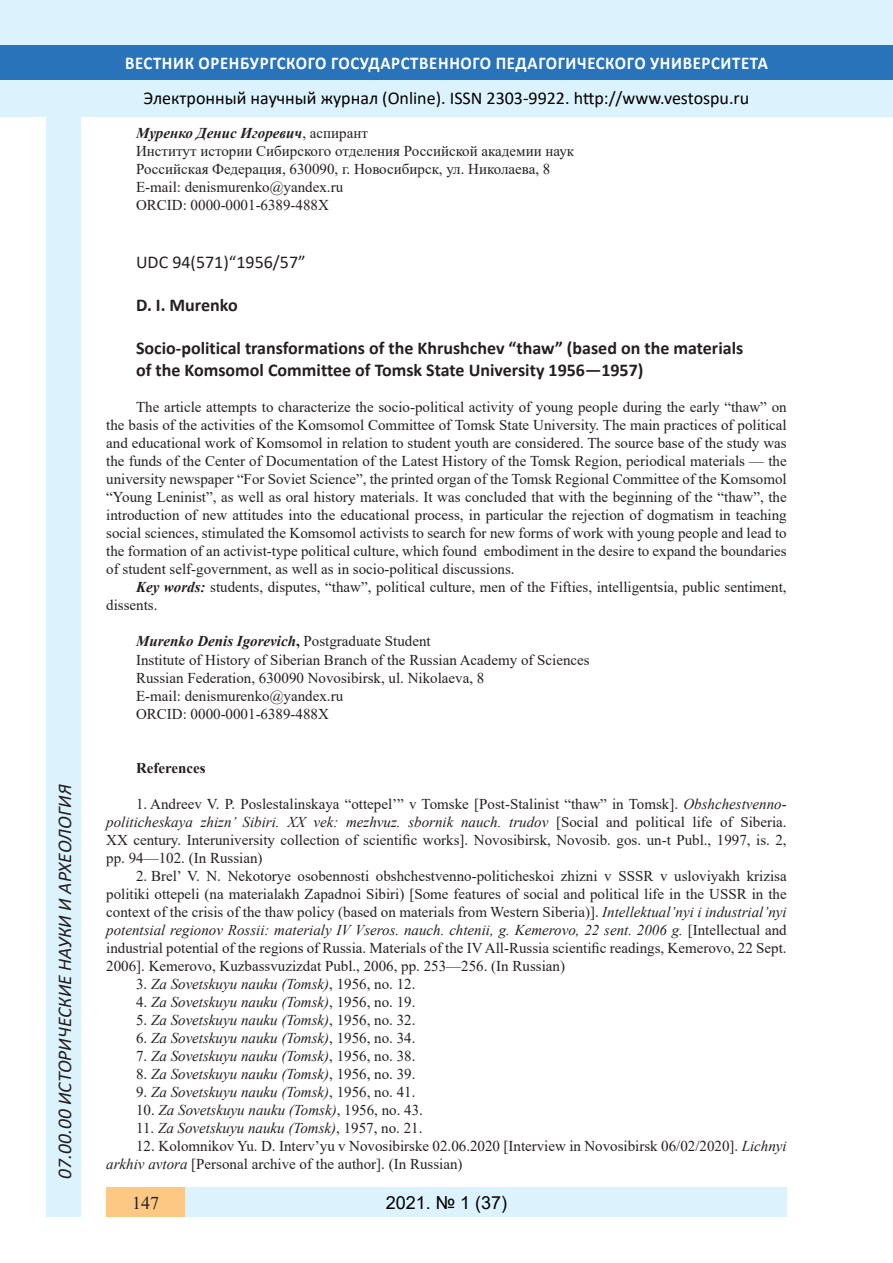
<style>
.page{position:relative;width:893px;height:1263px;background:#fff}
.page>*{position:absolute;margin:0;border:0;box-sizing:border-box;transform-origin:0 0}
.t1{font:italic 19.5px "Calibri";color:#231f20}
.Заголовок_2{font:700 18px "Calibri";color:#231f20}
.t2{font:18px "Calibri";color:#000}
.t3{font:700 18px "Calibri";letter-spacing:.04em;color:#fff;scale:.93 1}
.Заголовок_2-2{font:18px "Calibri";color:#231f20}
.t4{font:18px "Arial";color:#000}
.t5{font:700 18px "Book Antiqua";color:#000}
.t6{font:18px "Times New Roman";color:#231f20}
.литература{font:15px/18px "Times New Roman";color:#231f20;text-align:justify}
.литература-2{font:italic 15px "Times New Roman";color:#231f20}
.литература-3{font:italic 700 15px "Times New Roman";color:#231f20}
.литература-4{font:700 15px "Times New Roman";color:#231f20}
.s1{font-weight:400;font-style:normal}
.s2{font-weight:700;font-style:italic}
.s3{font-style:normal}
.s4{font-style:italic}
</style>
<div class="page">
<div style="left:0;top:0;width:893px;height:116px;background:#dcf2fc"></div>
<div style="left:0;top:45px;width:893px;height:34px;background:#2873ba"></div>
<div style="left:47px;top:116px;width:34px;height:1101px;background:#dcf2fc"></div>
<div style="left:106px;top:1188px;width:681px;height:29px;background:#dcf2fc"></div>
<div style="left:106px;top:1188px;width:79px;height:29px;background:#fdc784"></div>
<h1 class="t1" style="left:51px;top:1179px;width:395px;rotate:-90deg">07.00.00 ИСТОРИЧЕСКИЕ НАУКИ И АРХЕОЛОГИЯ</h1>
<h1 class="t1" style="left:51px;top:1105px;width:206px;rotate:-90deg">БИОЛОГИЧЕСКИЕ НАУКИ</h1>
<h1 class="t1" style="left:51px;top:1169px;width:11px;rotate:-90deg">3</h1>
<p class="t3" style="left:125px;top:50px;width:693px">ВЕСТНИК ОРЕНБУРГСКОГО ГОСУДАРСТВЕННОГО ПЕДАГОГИЧЕСКОГО УНИВЕРСИТЕТА</p>
<p class="t2" style="left:144px;top:85px;width:607px">Электронный научный журнал (Online). ISSN 2303-9922. http://www.vestospu.ru</p>
<p class="t2" style="left:583px;top:85px;width:13px">t</p>
<p class="t2" style="left:583px;top:85px;width:13px">t</p>
<p class="литература-3" style="left:136px;top:122px;width:233px">Муренко Денис Игоревич<span class="s1">, аспирант</span></p>
<p class="литература" style="left:136px;top:141px;width:440px">Институт истории Сибирского отделения Российской академии наук</p>
<p class="литература" style="left:136px;top:160px;width:416px">Российская Федерация, 630090, г. Новосибирск, ул. Николаева, 8</p>
<p class="литература" style="left:136px;top:178px;width:209px">E-mail: denismurenko@yandex.ru</p>
<p class="литература" style="left:136px;top:196px;width:194px">ORCID: 0000-0001-6389-488X</p>
<p class="Заголовок_2-2" style="left:136px;top:249px;width:171px">UDC 94(571)“1956/57”</p>
<p class="Заголовок_2" style="left:136px;top:292px;width:103px">D. I. Murenko</p>
<p class="Заголовок_2" style="left:136px;top:336px;width:609px">Socio-political transformations of the Khrushchev “thaw” (based on the materials</p>
<p class="Заголовок_2" style="left:136px;top:357px;width:509px">of the Komsomol Committee of Tomsk State University 1956—1957)</p>
<p class="литература" style="left:106px;top:397px;width:682px;text-indent:30px">The article attempts to characterize the socio-political activity of young people during the early “thaw” on the basis of the activities of the Komsomol Committee of Tomsk State University. The main practices of political and educational work of Komsomol in relation to student youth are considered. The source base of the study was the funds of the Center of Documentation of the Latest History of the Tomsk Region, periodical materials — the university newspaper “For Soviet Science”, the printed organ of the Tomsk Regional Committee of the Komsomol “Young Leninist”, as well as oral history materials. It was concluded that with the beginning of the “thaw”, the introduction of new attitudes into the educational process, in particular the rejection of dogmatism in teaching social sciences, stimulated the Komsomol activists to search for new forms of work with young people and lead to the formation of an activist-type political culture, which found embodiment in the desire to expand the boundaries of student self-government, as well as in socio-political discussions.</p>
<p class="литература" style="left:106px;top:578px;width:682px;text-indent:30px"><span class="s2">Key words:</span> students, disputes, “thaw”, political culture, men of the Fifties, intelligentsia, public sentiment, dissents.</p>
<p class="литература-3" style="left:136px;top:631px;width:296px">Murenko Denis Igоrevich<span class="s3">,</span> <span class="s1">Postgraduate Student</span></p>
<p class="литература" style="left:136px;top:650px;width:455px">Institute of History of Siberian Branch of the Russian Academy of Sciences</p>
<p class="литература" style="left:136px;top:668px;width:350px">Russian Federation, 630090 Novosibirsk, ul. Nikolaeva, 8</p>
<p class="литература" style="left:136px;top:686px;width:209px">E-mail: denismurenko@yandex.ru</p>
<p class="литература" style="left:136px;top:704px;width:194px">ORCID: 0000-0001-6389-488X</p>
<p class="литература-4" style="left:136px;top:757px;width:71px">References</p>
<p class="литература" style="left:106px;top:794px;width:682px;text-indent:30px">1. Andreev V. P. Poslestalinskaya “ottepel’” v Tomske [Post-Stalinist “thaw” in Tomsk]. <span class="s4">Obshchestvenno&shy;politicheskaya zhizn’ Sibiri. XX vek: mezhvuz. sbornik nauch. trudov</span> [Social and political life of Siberia.<br>XX century. Interuniversity collection of scientific works]. Novosibirsk, Novosib. gos. un-t Publ., 1997, is. 2, pp. 94—102. (In Russian)</p>
<p class="литература" style="left:106px;top:866px;width:682px;text-indent:30px">2. Brel’ V. N. Nekotorye osobennosti obshchestvenno-politicheskoi zhizni v SSSR v usloviyakh krizisa politiki ottepeli (na materialakh Zapadnoi Sibiri) [Some features of social and political life in the USSR in the context of the crisis of the thaw policy (based on materials from Western Siberia)]. <span class="s4">Intellektual’nyi i industrial’nyi potentsial regionov Rossii: materialy IV Vseros. nauch. chtenii, g. Kemerovo, 22 sent. 2006 g.</span> [Intellectual and industrial potential of the regions of Russia. Materials of the IV All-Russia scientific readings, Kemerovo, 22 Sept.<br>2006]. Kemerovo, Kuzbassvuzizdat Publ., 2006, pp. 253—256. (In Russian)</p>
<p class="литература-2" style="left:136px;top:974px;width:281px"><span class="s3">3.</span> Za Sovetskuyu nauku (Tomsk)<span class="s3">, 1956, no. 12.</span></p>
<p class="литература-2" style="left:136px;top:992px;width:281px"><span class="s3">4.</span> Za Sovetskuyu nauku (Tomsk)<span class="s3">, 1956, no. 19.</span></p>
<p class="литература-2" style="left:136px;top:1010px;width:281px"><span class="s3">5.</span> Za Sovetskuyu nauku (Tomsk)<span class="s3">, 1956, no. 32.</span></p>
<p class="литература-2" style="left:136px;top:1028px;width:281px"><span class="s3">6.</span> Za Sovetskuyu nauku (Tomsk)<span class="s3">, 1956, no. 34.</span></p>
<p class="литература-2" style="left:136px;top:1046px;width:281px"><span class="s3">7.</span> Za Sovetskuyu nauku (Tomsk)<span class="s3">, 1956, no. 38.</span></p>
<p class="литература-2" style="left:136px;top:1064px;width:281px"><span class="s3">8.</span> Za Sovetskuyu nauku (Tomsk)<span class="s3">, 1956, no. 39.</span></p>
<p class="литература-2" style="left:136px;top:1082px;width:281px"><span class="s3">9.</span> Za Sovetskuyu nauku (Tomsk)<span class="s3">, 1956, no. 41.</span></p>
<p class="литература-2" style="left:136px;top:1100px;width:288px"><span class="s3">10.</span> Za Sovetskuyu nauku (Tomsk)<span class="s3">, 1956, no. 43.</span></p>
<p class="литература-2" style="left:136px;top:1118px;width:288px"><span class="s3">11.</span> Za Sovetskuyu nauku (Tomsk)<span class="s3">, 1957, no. 21.</span></p>
<p class="литература" style="left:106px;top:1137px;width:682px;text-indent:30px">12. Kolomnikov Yu. D. Interv’yu v Novosibirske 02.06.2020 [Interview in Novosibirsk 06/02/2020]. <span class="s4">Lichnyi arkhiv avtora</span> [Personal archive of the author]. (In Russian)</p>
<p class="t5" style="left:390px;top:1190px;width:37px">2018</p>
<p class="t5" style="left:479px;top:1190px;width:25px">25)</p>
<p class="t4" style="left:386px;top:1190px;width:123px">2021. № 1 (37)</p>
<p class="t6" style="left:132px;top:1190px;width:28px">147</p>
<p class="t5" style="left:460px;top:1190px;width:39px">2 6</p>
</div>
